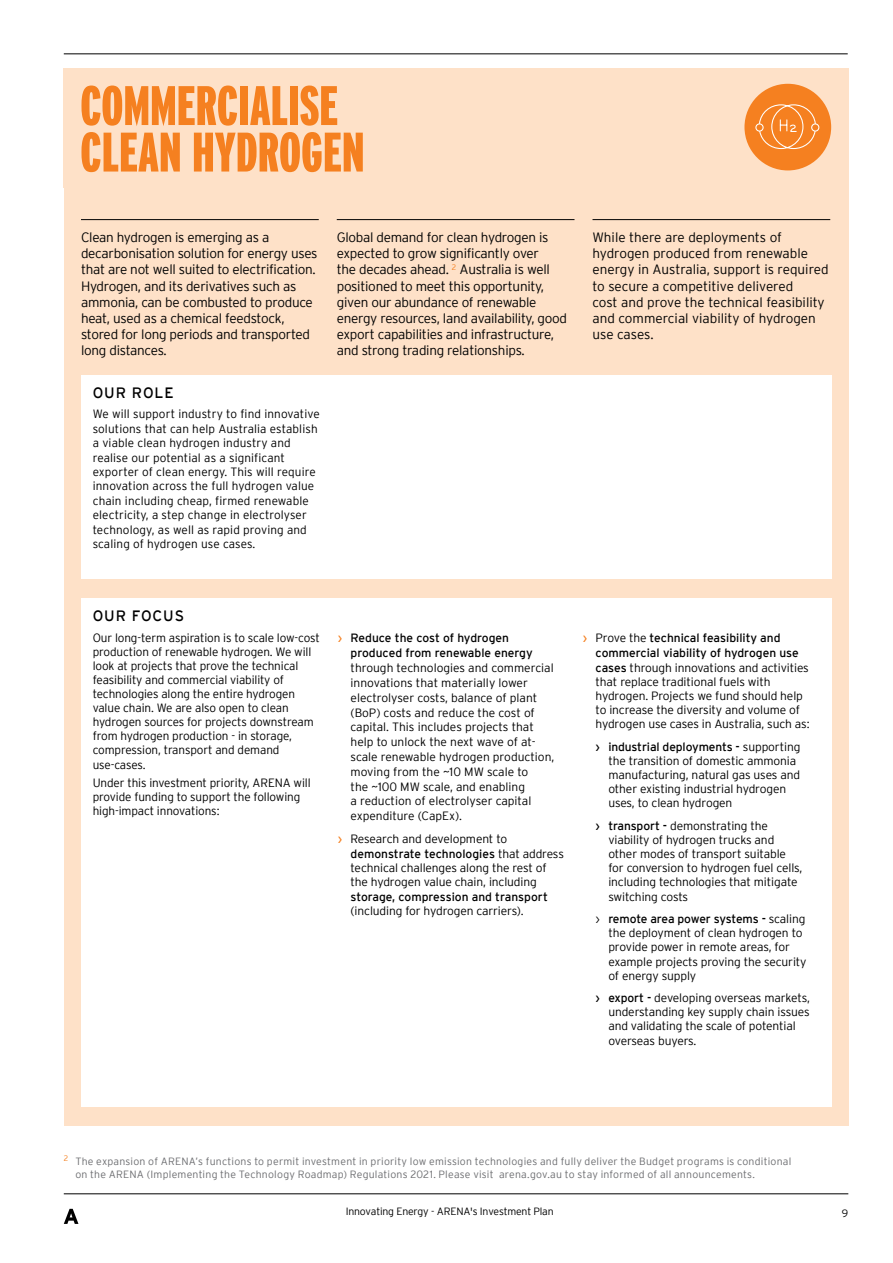
<style>
.page{position:relative;width:893px;height:1263px;background:#fff}
.page>*{position:absolute;margin:0;border:0;box-sizing:border-box;transform-origin:0 0}
.t1{font:900 extra-condensed 55.5px/46.5px "Interstate";color:#f58020}
.t2{font:15px "Interstate";letter-spacing:.06em;color:#000}
.t3{font:300 13.5px/16.2px "Interstate";letter-spacing:-.02em;color:#000}
.t4{font:300 13.5px/16.2px "Interstate";color:#000}
.t5{font:300 12px/14.1px "Interstate";letter-spacing:-.01em;color:#000}
.t6{font:300 12px/14.4px "Interstate";letter-spacing:.01em;color:#000}
.t7{font:12px/14.9px "Interstate";color:#000}
.t8{font:300 10.5px/12.6px "Interstate";letter-spacing:.02em;color:#6d6e71}
.t9{font:300 10.5px "Interstate";letter-spacing:-.02em;color:#000}
.s1{color:#f58020}
.s2{font-weight:400;color:#f58020}
.s3{font-weight:400}
</style>
<div class="page">
<hr style="left:64px;top:1193px;width:784px;height:1px;background:#000">
<svg style="left:64px;top:1209px;width:14px;height:15px"></svg>
<div style="left:64px;top:68px;width:784px;height:1057px;background:#fee1c8"></div>
<hr style="left:64px;top:54px;width:784px;height:1px;background:#000">
<div style="left:81px;top:375px;width:750px;height:203px;background:#fff"></div>
<div style="left:81px;top:598px;width:750px;height:509px;background:#fff"></div>
<hr style="left:81px;top:219px;width:238px;height:1px;background:#000">
<hr style="left:337px;top:219px;width:237px;height:1px;background:#000">
<hr style="left:592px;top:219px;width:238px;height:1px;background:#000">
<div style="left:744px;top:84px;width:87px;height:86px;background:#f58020;border-radius:50%"></div>
<svg style="left:759px;top:104px;width:57px;height:46px"></svg>
<div style="left:755px;top:123px;width:9px;height:9px;border:1px solid #fff;border-radius:50%"></div>
<div style="left:811px;top:123px;width:8px;height:9px;border:1px solid #fff;border-radius:50%"></div>
<h1 class="t1" style="left:80px;top:82px;width:286px">COMMERCIALISE<br>CLEAN HYDROGEN</h1>
<p class="t3" style="left:81px;top:229px;width:238px">Clean hydrogen is emerging as a decarbonisation solution for energy uses that are not well suited to electrification.<br>Hydrogen, and its derivatives such as ammonia, can be combusted to produce heat, used as a chemical feedstock, stored for long periods and transported long distances.</p>
<p class="t3" style="left:337px;top:229px;width:232px">Global demand for clean hydrogen is expected to grow significantly over<br>the decades ahead. <sup>2</sup> Australia is well positioned to meet this opportunity, given our abundance of renewable energy resources, land availability, good export capabilities and infrastructure, and strong trading relationships.</p>
<p class="t4" style="left:592px;top:229px;width:238px">While there are deployments of hydrogen produced from renewable energy in Australia, support is required to secure a competitive delivered<br>cost and prove the technical feasibility and commercial viability of hydrogen use cases.</p>
<p class="t2" style="left:93px;top:384px;width:82px">OUR ROLE</p>
<p class="t6" style="left:93px;top:407px;width:229px">We will support industry to find innovative solutions that can help Australia establish a viable clean hydrogen industry and realise our potential as a significant exporter of clean energy. This will require innovation across the full hydrogen value chain including cheap, firmed renewable electricity, a step change in electrolyser technology, as well as rapid proving and scaling of hydrogen use cases.</p>
<p class="t2" style="left:93px;top:607px;width:93px">OUR FOCUS</p>
<p class="t5" style="left:93px;top:630px;width:229px">Our long-term aspiration is to scale low-cost production of renewable hydrogen. We will look at projects that prove the technical feasibility and commercial viability of technologies along the entire hydrogen value chain. We are also open to clean hydrogen sources for projects downstream from hydrogen production - in storage, compression, transport and demand use-cases.</p>
<p class="t5" style="left:93px;top:775px;width:219px">Under this investment priority, ARENA will provide funding to support the following high-impact innovations:</p>
<p class="t7" style="left:351px;top:631px;width:184px;text-indent:-13px"><span class="s1">›</span> Reduce the cost of hydrogen produced from renewable energy</p>
<p class="t5" style="left:351px;top:660px;width:205px;line-height:14.9px">through technologies and commercial innovations that materially lower electrolyser costs, balance of plant (BoP) costs and reduce the cost of capital. This includes projects that help to unlock the next wave of at&shy;scale renewable hydrogen production, moving from the ~10 MW scale to<br>the ~100 MW scale, and enabling<br>a reduction of electrolyser capital expenditure (CapEx).</p>
<p class="t5" style="left:351px;top:831px;width:215px;text-indent:-13px"><span class="s2">›</span> Research and development to <span class="s3">demonstrate technologies</span> that address technical challenges along the rest of the hydrogen value chain, including</p>
<p class="t7" style="left:351px;top:889px;width:199px">storage, compression and transport</p>
<p class="t5" style="left:351px;top:903px;width:175px">(including for hydrogen carriers).</p>
<p class="t5" style="left:596px;top:631px;width:216px;text-indent:-13px"><span class="s2">›</span> Prove the <span class="s3">technical feasibility and commercial viability of hydrogen use cases</span> through innovations and activities that replace traditional fuels with hydrogen. Projects we fund should help to increase the diversity and volume of hydrogen use cases in Australia, such as:</p>
<p class="t5" style="left:608px;top:740px;width:194px;text-indent:-13px"><span class="s3">› industrial deployments -</span> supporting the transition of domestic ammonia manufacturing, natural gas uses and other existing industrial hydrogen uses, to clean hydrogen</p>
<p class="t5" style="left:608px;top:819px;width:196px;text-indent:-13px"><span class="s3">› transport -</span> demonstrating the viability of hydrogen trucks and other modes of transport suitable for conversion to hydrogen fuel cells, including technologies that mitigate switching costs</p>
<p class="t5" style="left:608px;top:912px;width:200px;text-indent:-13px">› <span class="s3">remote area power systems -</span> scaling the deployment of clean hydrogen to provide power in remote areas, for example projects proving the security of energy supply</p>
<p class="t5" style="left:608px;top:991px;width:203px;text-indent:-13px"><span class="s3">› export -</span> developing overseas markets, understanding key supply chain issues and validating the scale of potential overseas buyers.</p>
<p class="t8" style="left:75px;top:1155px;width:717px;text-indent:-12px"><sup>2</sup> The expansion of ARENA’s functions to permit investment in priority low emission technologies and fully deliver the Budget programs is conditional on the ARENA (Implementing the Technology Roadmap) Regulations 2021. Please visit arena.gov.au to stay informed of all announcements.</p>
<p class="t9" style="left:346px;top:1206px;width:209px">Innovating Energy - ARENA's Investment Plan</p>
<p class="t9" style="left:842px;top:1207px;width:8px">9</p>
</div>
